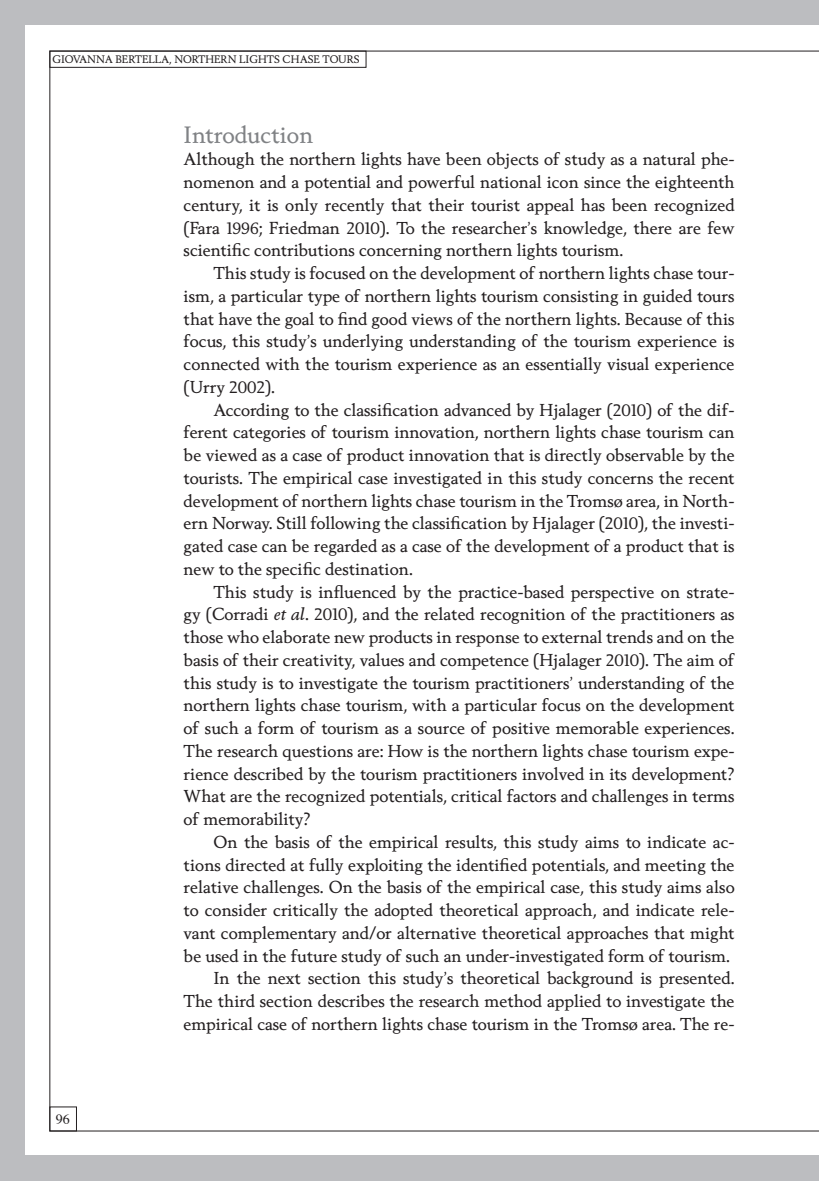
<style>
.page{position:relative;width:819px;height:1181px;background:#fff}
.page>*{position:absolute;margin:0;border:0;box-sizing:border-box;transform-origin:0 0}
.t1{font:22.75px "Berling Nova Text";color:#808285}
.t2{font:16.62px/22.8px "Berling Nova Text";color:#231f20;text-align:justify}
.t3{font:14px "Times";color:#231f20}
.t4{font:10.5px "Berling Nova Text";color:#231f20}
.s1{font-style:italic}
</style>
<div class="page">
<div style="left:0;top:0;width:25px;height:1181px;background:#bcbdc0"></div>
<div style="left:0;top:0;width:819px;height:25px;background:#bcbdc0"></div>
<div style="left:0;top:1155px;width:819px;height:26px;background:#bcbdc0"></div>
<div style="left:50px;top:51px;width:316px;height:17px;border:1px solid #231f20"></div>
<p class="t4" style="left:52px;top:53px;width:139px">GIOVANNA BERTELLA, Nort</p>
<p class="t4" style="left:205px;top:53px;width:18px">hern</p>
<p class="t4" style="left:239px;top:53px;width:122px">Lights Chase Tours</p>
<p class="t3" style="left:56px;top:1105px;width:16px">96</p>
<h1 class="t1" style="left:184px;top:120px;width:131px">Introduction</h1>
<p class="t2" style="left:184px;top:147px;width:552px">Although the northern lights have been objects of study as a natural phe&shy;nomenon and a potential and powerful national icon since the eighteenth century, it is only recently that their tourist appeal has been recognized (Fara 1996; Friedman 2010). To the researcher’s knowledge, there are few scientific contributions concerning northern lights tourism.</p>
<p class="t2" style="left:184px;top:261px;width:552px;text-indent:30px">This study is focused on the development of northern lights chase tour&shy;ism, a particular type of northern lights tourism consisting in guided tours that have the goal to find good views of the northern lights. Because of this focus, this study’s underlying understanding of the tourism experience is connected with the tourism experience as an essentially visual experience (Urry 2002).</p>
<p class="t2" style="left:184px;top:398px;width:552px;text-indent:30px">According to the classification advanced by Hjalager (2010) of the dif&shy;ferent categories of tourism innovation, northern lights chase tourism can be viewed as a case of product innovation that is directly observable by the tourists. The empirical case investigated in this study concerns the recent development of northern lights chase tourism in the Tromsø area, in North&shy;ern Norway. Still following the classification by Hjalager (2010), the investi&shy;gated case can be regarded as a case of the development of a product that is new to the specific destination.</p>
<p class="t2" style="left:184px;top:580px;width:552px;text-indent:30px">This study is influenced by the practice-based perspective on strate&shy;gy (Corradi <span class="s1">et al</span>. 2010), and the related recognition of the practitioners as those who elaborate new products in response to external trends and on the basis of their creativity, values and competence (Hjalager 2010). The aim of this study is to investigate the tourism practitioners’ understanding of the northern lights chase tourism, with a particular focus on the development of such a form of tourism as a source of positive memorable experiences.<br>The research questions are: How is the northern lights chase tourism expe&shy;rience described by the tourism practitioners involved in its development?<br>What are the recognized potentials, critical factors and challenges in terms of memorability?</p>
<p class="t2" style="left:184px;top:830px;width:552px;text-align:right">On the basis of the empirical results, this study aims to indicate ac&shy;tions directed at fully exploiting the identified potentials, and meeting the relative challenges. On the basis of the empirical case, this study aims also to consider critically the adopted theoretical approach, and indicate rele&shy;vant complementary and/or alternative theoretical approaches that might be used in the future study of such an under-investigated form of tourism.<br>In the next section this study’s theoretical background is presented.<br>The third section describes the research method applied to investigate the empirical case of northern lights chase tourism in the Tromsø area. The re-</p>
</div>
